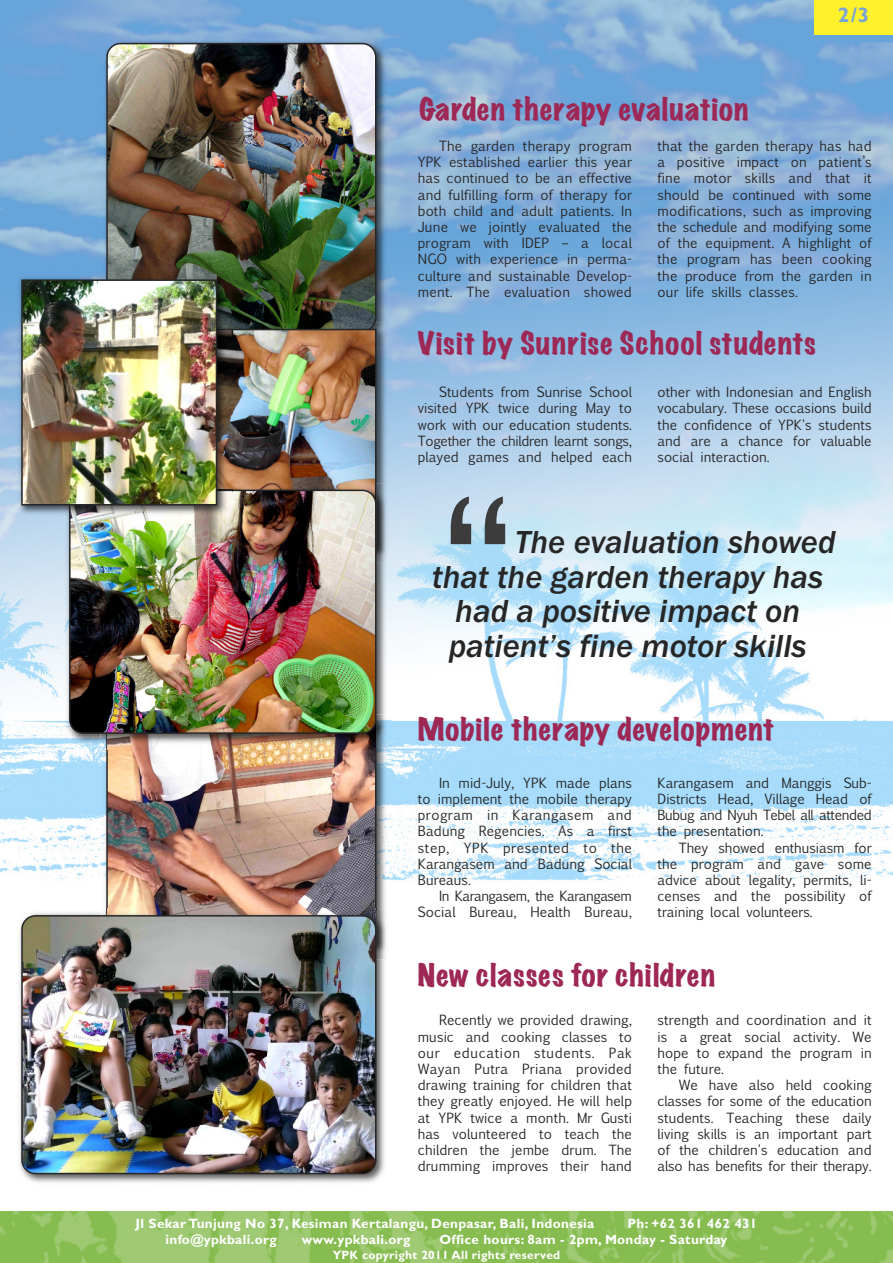
<style>
.page{position:relative;width:893px;height:1263px;background:#fff}
.page>*{position:absolute;margin:0;border:0;box-sizing:border-box;transform-origin:0 0}
.t1{font:italic 500 33px "Franklin Gothic";color:#272627}
.t2{font:expanded 28.5px "Marker Felt";letter-spacing:.035em;color:#9e2855}
.t3{font:700 21px "Gill Sans";color:#7aa3d7}
.t4{font:13.5px/16.2px "Euphemia UCAS";color:#272627;text-align:justify}
.t5{font:700 13.5px "Gill Sans";letter-spacing:.025em;color:#fff}
.t6{font:13.5px/16.2px "Euphemia UCAS";letter-spacing:-.035em;color:#272627;text-align:right}
.t7{font:700 12px "Gill Sans";letter-spacing:.025em;color:#fff}
</style>
<div class="page">
<img style="left:0;top:0;width:893px;height:881px">
<img style="left:0;top:1212px;width:893px;height:51px">
<div style="left:814px;top:0;width:79px;height:34px;background:#fff12a"></div>
<img style="left:100px;top:37px;width:291px;height:286px">
<img style="left:106px;top:43px;width:270px;height:280px">
<img style="left:100px;top:749px;width:291px;height:160px">
<img style="left:109px;top:749px;width:264px;height:160px">
<img style="left:375px;top:323px;width:16px;height:160px">
<img style="left:232px;top:323px;width:142px;height:6px">
<img style="left:232px;top:332px;width:141px;height:151px">
<div style="left:214px;top:329px;width:162px;height:219px;border:2px solid #272627"></div>
<img style="left:63px;top:483px;width:329px;height:266px">
<img style="left:100px;top:715px;width:291px;height:34px">
<img style="left:108px;top:734px;width:267px;height:15px">
<img style="left:376px;top:483px;width:15px;height:80px">
<img style="left:232px;top:483px;width:143px;height:7px">
<img style="left:69px;top:490px;width:307px;height:244px">
<img style="left:15px;top:273px;width:85px;height:248px">
<img style="left:108px;top:273px;width:124px;height:50px">
<img style="left:217px;top:323px;width:15px;height:6px">
<svg style="left:217px;top:329px;width:15px;height:1px"></svg>
<img style="left:217px;top:330px;width:15px;height:153px">
<img style="left:63px;top:505px;width:8px;height:16px">
<svg style="left:217px;top:483px;width:15px;height:8px"></svg>
<img style="left:71px;top:491px;width:161px;height:30px">
<img style="left:24px;top:282px;width:190px;height:220px">
<div style="left:21px;top:279px;width:196px;height:226px;border:2px solid #272627"></div>
<img style="left:19px;top:912px;width:366px;height:271px">
<img style="left:100px;top:910px;width:286px;height:49px">
<img style="left:108px;top:909px;width:267px;height:6px">
<img style="left:21px;top:915px;width:355px;height:259px">
<svg style="left:451px;top:496px;width:54px;height:48px;background:#7e8a93"></svg>
<h2 class="t2" style="left:419px;top:88px;width:331px">Garden therapy evaluation</h2>
<h3 class="t3" style="left:838px;top:2px;width:33px">2/3</h3>
<p class="t4" style="left:418px;top:138px;width:216px;text-indent:21px">The garden therapy program YPK established earlier this year has continued to be an effective and fulfilling form of therapy for both child and adult patients. In June we jointly evaluated the program with IDEP – a local NGO with experience in perma&shy;culture and sustainable Develop&shy;ment. The evaluation showed</p>
<p class="t4" style="left:657px;top:138px;width:216px">that the garden therapy has had a positive impact on patient’s fine motor skills and that it should be continued with some modifications, such as improving the schedule and modifying some of the equipment. A highlight of the program has been cooking the produce from the garden in our life skills classes.</p>
<h2 class="t2" style="left:418px;top:322px;width:399px">Visit by Sunrise School students</h2>
<p class="t4" style="left:418px;top:384px;width:216px;text-indent:21px">Students from Sunrise School visited YPK twice during May to work with our education students.<br>Together the children learnt songs, played games and helped each</p>
<p class="t4" style="left:657px;top:384px;width:216px">other with Indonesian and English vocabulary. These occasions build the confidence of YPK's students and are a chance for valuable social interaction.</p>
<h1 class="t1" style="left:515px;top:522px;width:322px">The evaluation showed</h1>
<h1 class="t1" style="left:432px;top:557px;width:393px">that the garden therapy has</h1>
<h1 class="t1" style="left:455px;top:591px;width:346px">had a positive impact on</h1>
<h1 class="t1" style="left:449px;top:626px;width:359px">patient’s fine motor skills</h1>
<h2 class="t2" style="left:418px;top:708px;width:358px">Mobile therapy development</h2>
<p class="t4" style="left:418px;top:775px;width:216px;text-indent:21px">In mid-July, YPK made plans to implement the mobile therapy program in Karangasem and Badung Regencies. As a first step, YPK presented to the Karangasem and Badung Social Bureaus.</p>
<p class="t6" style="left:418px;top:888px;width:216px">In Karangasem, the Karangasem<br>Social Bureau, Health Bureau,</p>
<p class="t4" style="left:657px;top:775px;width:216px">Karangasem and Manggis Sub-Districts Head, Village Head of Bubug and Nyuh Tebel all attended the presentation.</p>
<p class="t4" style="left:657px;top:840px;width:216px;text-indent:21px">They showed enthusiasm for the program and gave some advice about legality, permits, li&shy;censes and the possibility of training local volunteers.</p>
<h2 class="t2" style="left:418px;top:954px;width:299px">New classes for children</h2>
<p class="t4" style="left:418px;top:1012px;width:216px;text-indent:21px">Recently we provided drawing, music and cooking classes to our education students. Pak Wayan Putra Priana provided drawing training for children that they greatly enjoyed. He will help at YPK twice a month. Mr Gusti has volunteered to teach the children the jembe drum. The drumming improves their hand</p>
<p class="t4" style="left:657px;top:1012px;width:216px">strength and coordination and it is a great social activity. We hope to expand the program in the future.</p>
<p class="t4" style="left:657px;top:1077px;width:216px;text-indent:21px">We have also held cooking classes for some of the education students. Teaching these daily living skills is an important part of the children's education and also has benefits for their therapy.</p>
<p class="t5" style="left:136px;top:1215px;width:460px">Jl Sekar Tunjung No 37, Kesiman Kertalangu, Denpasar, Bali, Indonesia</p>
<p class="t5" style="left:627px;top:1215px;width:131px">Ph: +62 361 462 431</p>
<p class="t5" style="left:165px;top:1231px;width:113px">info@ypkbali.org</p>
<p class="t5" style="left:302px;top:1231px;width:110px">www.ypkbali.org</p>
<p class="t5" style="left:439px;top:1231px;width:289px">Office hours: 8am - 2pm, Monday - Saturday</p>
<p class="t7" style="left:333px;top:1248px;width:229px">YPK copyright 2011 All rights reserved</p>
</div>
